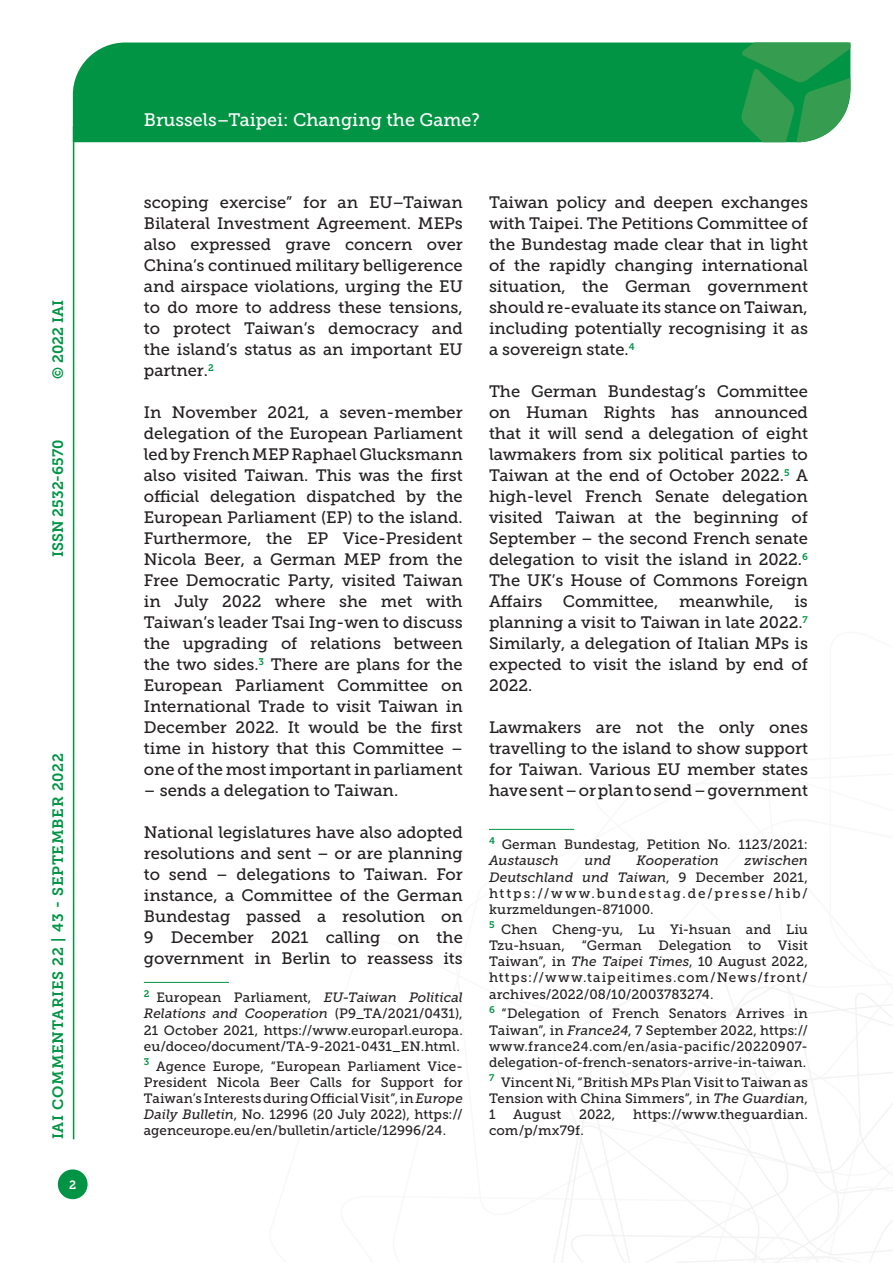
<style>
.page{position:relative;width:893px;height:1263px;background:#fff}
.page>*{position:absolute;margin:0;border:0;box-sizing:border-box;transform-origin:0 0}
.t1{font:18px "Museo Slab 500";color:#fff}
.Testo{font:16.5px/21px "Museo Slab 500";color:#231f20;text-align:justify}
.t2{font:15px "Museo Slab 700";letter-spacing:.05em;color:#009444}
.t3{font:15px "Museo Slab 700";color:#009444}
.Nota{font:13.5px/16.2px "Museo Slab 500";letter-spacing:.01em;color:#231f20;text-align:justify}
.Nota-2{font:italic 13.5px "Museo Slab 500";color:#231f20}
.t4{font:12px "Museo Slab 700";color:#fff}
.s1{font-style:italic}
</style>
<div class="page">
<svg style="left:553px;top:960px;width:340px;height:303px"></svg>
<div style="left:73px;top:43px;width:668px;height:99px;background:#009444"></div>
<svg style="left:741px;top:43px;width:109px;height:99px"></svg>
<div style="left:58px;top:1169px;width:30px;height:30px;background:#009444;border-radius:50%"></div>
<hr style="left:73px;top:126px;width:1px;height:1013px;background:#009444">
<hr style="left:144px;top:982px;width:85px;height:1px;background:#009444">
<hr style="left:489px;top:829px;width:85px;height:1px;background:#009444">
<p class="t2" style="left:50px;top:379px;width:80px;rotate:-90deg">© 2022 IAI</p>
<p class="t3" style="left:50px;top:557px;width:119px;rotate:-90deg">ISSN 2532-6570</p>
<p class="t2" style="left:50px;top:1139px;width:388px;rotate:-90deg">IAI COMMENTARIES 22 | 43 - SEPTEMBER 2022</p>
<p class="t4" style="left:69px;top:1178px;width:9px">2</p>
<p class="t1" style="left:144px;top:110px;width:337px">Brussels–Taipei: Changing the Game?</p>
<p class="Testo" style="left:144px;top:192px;width:320px">scoping exercise” for an EU–Taiwan Bilateral Investment Agreement. MEPs also expressed grave concern over China’s continued military belligerence and airspace violations, urging the EU to do more to address these tensions, to protect Taiwan’s democracy and the island’s status as an important EU partner.<sup>2</sup></p>
<p class="Testo" style="left:144px;top:402px;width:320px">In November 2021, a seven-member delegation of the European Parliament led by French MEP Raphael Glucksmann also visited Taiwan. This was the first official delegation dispatched by the European Parliament (EP) to the island.<br>Furthermore, the EP Vice-President Nicola Beer, a German MEP from the Free Democratic Party, visited Taiwan in July 2022 where she met with Taiwan’s leader Tsai Ing-wen to discuss the upgrading of relations between the two sides.<sup>3</sup> There are plans for the European Parliament Committee on International Trade to visit Taiwan in December 2022. It would be the first time in history that this Committee – one of the most important in parliament</p>
<p class="Testo" style="left:144px;top:780px;width:256px">– sends a delegation to Taiwan.</p>
<p class="Testo" style="left:144px;top:822px;width:320px">National legislatures have also adopted resolutions and sent – or are planning to send – delegations to Taiwan. For instance, a Committee of the German Bundestag passed a resolution on 9 December 2021 calling on the government in Berlin to reassess its</p>
<p class="Nota" style="left:144px;top:989px;width:320px"><sup>2</sup> European Parliament, <span class="s1">EU-Taiwan Political Relations and Cooperation</span> (P9_TA/2021/0431), 21 October 2021, https://www.europarl.europa. eu/doceo/document/TA-9-2021-0431_EN.html.</p>
<p class="Nota" style="left:144px;top:1058px;width:320px"><sup>3</sup> Agence Europe, “European Parliament Vice-President Nicola Beer Calls for Support for Taiwan’s Interests during Official Visit”, in <span class="s1">Europe Daily Bulletin</span>, No. 12996 (20 July 2022), https:// agenceurope.eu/en/bulletin/article/12996/24.</p>
<p class="Testo" style="left:489px;top:192px;width:320px">Taiwan policy and deepen exchanges with Taipei. The Petitions Committee of the Bundestag made clear that in light of the rapidly changing international situation, the German government should re-evaluate its stance on Taiwan, including potentially recognising it as a sovereign state.<sup>4</sup></p>
<p class="Testo" style="left:489px;top:381px;width:320px">The German Bundestag’s Committee on Human Rights has announced that it will send a delegation of eight lawmakers from six political parties to Taiwan at the end of October 2022.<sup>5</sup> A high-level French Senate delegation visited Taiwan at the beginning of September – the second French senate delegation to visit the island in 2022.<sup>6<br></sup>The UK’s House of Commons Foreign Affairs Committee, meanwhile, is planning a visit to Taiwan in late 2022.<sup>7<br></sup>Similarly, a delegation of Italian MPs is expected to visit the island by end of 2022.</p>
<p class="Testo" style="left:489px;top:717px;width:320px">Lawmakers are not the only ones travelling to the island to show support for Taiwan. Various EU member states have sent – or plan to send – government</p>
<p class="Nota" style="left:489px;top:836px;width:320px"><sup>4</sup> German Bundestag, Petition No. 1123/2021:<br><span class="s1">Austausch</span></p>
<p class="Nota" style="left:489px;top:853px;width:320px;text-indent:255px"><span class="s1">zwischen Deutschland und Taiwan</span>, 9 December 2021, https://www.bundestag.de/presse/hib/ kurzmeldungen-871000.</p>
<p class="Nota" style="left:489px;top:921px;width:320px"><sup>5</sup> Chen Cheng-yu, Lu Yi-hsuan and Liu Tzu-hsuan, “German Delegation to Visit Taiwan”, in <span class="s1">The Taipei Times</span>, 10 August 2022, https://www.taipeitimes.com/News/front/ archives/2022/08/10/2003783274.</p>
<p class="Nota" style="left:489px;top:1006px;width:320px"><sup>6</sup> “Delegation of French Senators Arrives in Taiwan”, in <span class="s1">France24</span>, 7 September 2022, https:// www.france24.com/en/asia-pacific/20220907- delegation-of-french-senators-arrive-in-taiwan.</p>
<p class="Nota" style="left:489px;top:1074px;width:320px"><sup>7</sup> Vincent Ni, “British MPs Plan Visit to Taiwan as Tension with China Simmers”, in <span class="s1">The Guardian</span>, 1</p>
<p class="Nota-2" style="left:584px;top:853px;width:28px">und</p>
<p class="Nota-2" style="left:637px;top:853px;width:84px">Kooperation</p>
<p class="Nota" style="left:513px;top:1106px;width:50px">August</p>
<p class="Nota" style="left:579px;top:1106px;width:38px">2022,</p>
<p class="Nota" style="left:633px;top:1106px;width:176px">https://www.theguardian.</p>
<p class="Nota" style="left:489px;top:1123px;width:96px">com/p/mx79f.</p>
</div>
